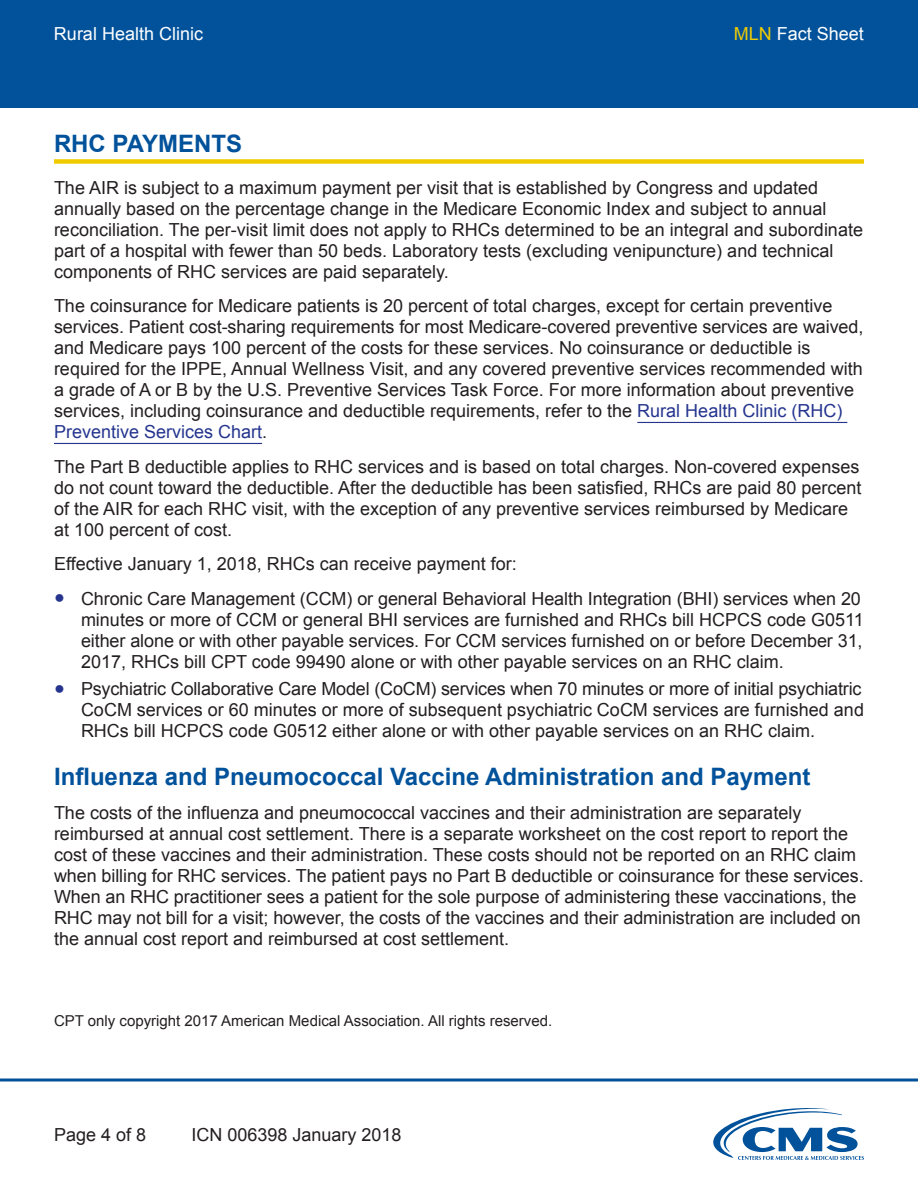
<style>
.page{position:relative;width:918px;height:1188px;background:#fff}
.page>*{position:absolute;margin:0;border:0;box-sizing:border-box;transform-origin:0 0}
.t1{font:700 24px "Arial";color:#01529b}
.t2{font:18px/21px "Arial";color:#231f20}
.t3{font:18px "Arial";color:#fff}
.Disclaimer{font:15px "Arial";color:#231f20}
.s1{color:#f0cb02}
.s2{color:#25358f}
</style>
<div class="page">
<div style="left:0;top:0;width:918px;height:108px;background:#01529b"></div>
<svg style="left:0;top:1078px;width:918px;height:4px;background:#407db3"></svg>
<svg style="left:713px;top:1108px;width:151px;height:52px"></svg>
<div style="left:54px;top:159px;width:810px;height:5px;background:#f0cb02"></div>
<hr style="left:637px;top:422px;width:210px;height:1px;background:#25358f">
<hr style="left:54px;top:443px;width:208px;height:1px;background:#25358f">
<p class="t3" style="left:54px;top:22px;width:151px">Rural Health Clinic</p>
<p class="t3" style="left:734px;top:22px;width:132px"><span class="s1">MLN</span> Fact Sheet</p>
<h2 class="t1" style="left:54px;top:128px;width:190px">RHC PAYMENTS</h2>
<p class="t2" style="left:54px;top:177px;width:811px">The AIR is subject to a maximum payment per visit that is established by Congress and updated annually based on the percentage change in the Medicare Economic Index and subject to annual reconciliation. The per-visit limit does not apply to RHCs determined to be an integral and subordinate part of a hospital with fewer than 50 beds. Laboratory tests (excluding venipuncture) and technical components of RHC services are paid separately.</p>
<p class="t2" style="left:54px;top:296px;width:811px">The coinsurance for Medicare patients is 20 percent of total charges, except for certain preventive services. Patient cost-sharing requirements for most Medicare-covered preventive services are waived, and Medicare pays 100 percent of the costs for these services. No coinsurance or deductible is required for the IPPE, Annual Wellness Visit, and any covered preventive services recommended with a grade of A or B by the U.S. Preventive Services Task Force. For more information about preventive services, including coinsurance and deductible requirements, refer to the <span class="s2">Rural Health Clinic (RHC)<br>Preventive Services Chart</span>.</p>
<p class="t2" style="left:54px;top:456px;width:809px">The Part B deductible applies to RHC services and is based on total charges. Non-covered expenses do not count toward the deductible. After the deductible has been satisfied, RHCs are paid 80 percent of the AIR for each RHC visit, with the exception of any preventive services reimbursed by Medicare at 100 percent of cost.</p>
<p class="t2" style="left:54px;top:554px;width:464px">Effective January 1, 2018, RHCs can receive payment for:</p>
<p class="t2" style="left:81px;top:588px;width:784px;text-indent:-27px"><span class="s2">●</span> Chronic Care Management (CCM) or general Behavioral Health Integration (BHI) services when 20 minutes or more of CCM or general BHI services are furnished and RHCs bill HCPCS code G0511 either alone or with other payable services. For CCM services furnished on or before December 31, 2017, RHCs bill CPT code 99490 alone or with other payable services on an RHC claim.</p>
<p class="t2" style="left:81px;top:679px;width:785px;text-indent:-27px"><span class="s2">●</span> Psychiatric Collaborative Care Model (CoCM) services when 70 minutes or more of initial psychiatric<br>CoCM services or 60 minutes or more of subsequent psychiatric CoCM services are furnished and<br>RHCs bill HCPCS code G0512 either alone or with other payable services on an RHC claim.</p>
<h3 class="t1" style="left:54px;top:760px;width:758px">Influenza and Pneumococcal Vaccine Administration and Payment</h3>
<p class="t2" style="left:54px;top:803px;width:811px">The costs of the influenza and pneumococcal vaccines and their administration are separately reimbursed at annual cost settlement. There is a separate worksheet on the cost report to report the cost of these vaccines and their administration. These costs should not be reported on an RHC claim when billing for RHC services. The patient pays no Part B deductible or coinsurance for these services.<br>When an RHC practitioner sees a patient for the sole purpose of administering these vaccinations, the RHC may not bill for a visit; however, the costs of the vaccines and their administration are included on the annual cost report and reimbursed at cost settlement.</p>
<p class="Disclaimer" style="left:54px;top:1011px;width:500px">CPT only copyright 2017 American Medical Association. All rights reserved.</p>
<p class="t2" style="left:54px;top:1124px;width:94px">Page 4 of 8</p>
<p class="t2" style="left:192px;top:1124px;width:212px">ICN 006398 January 2018</p>
</div>
